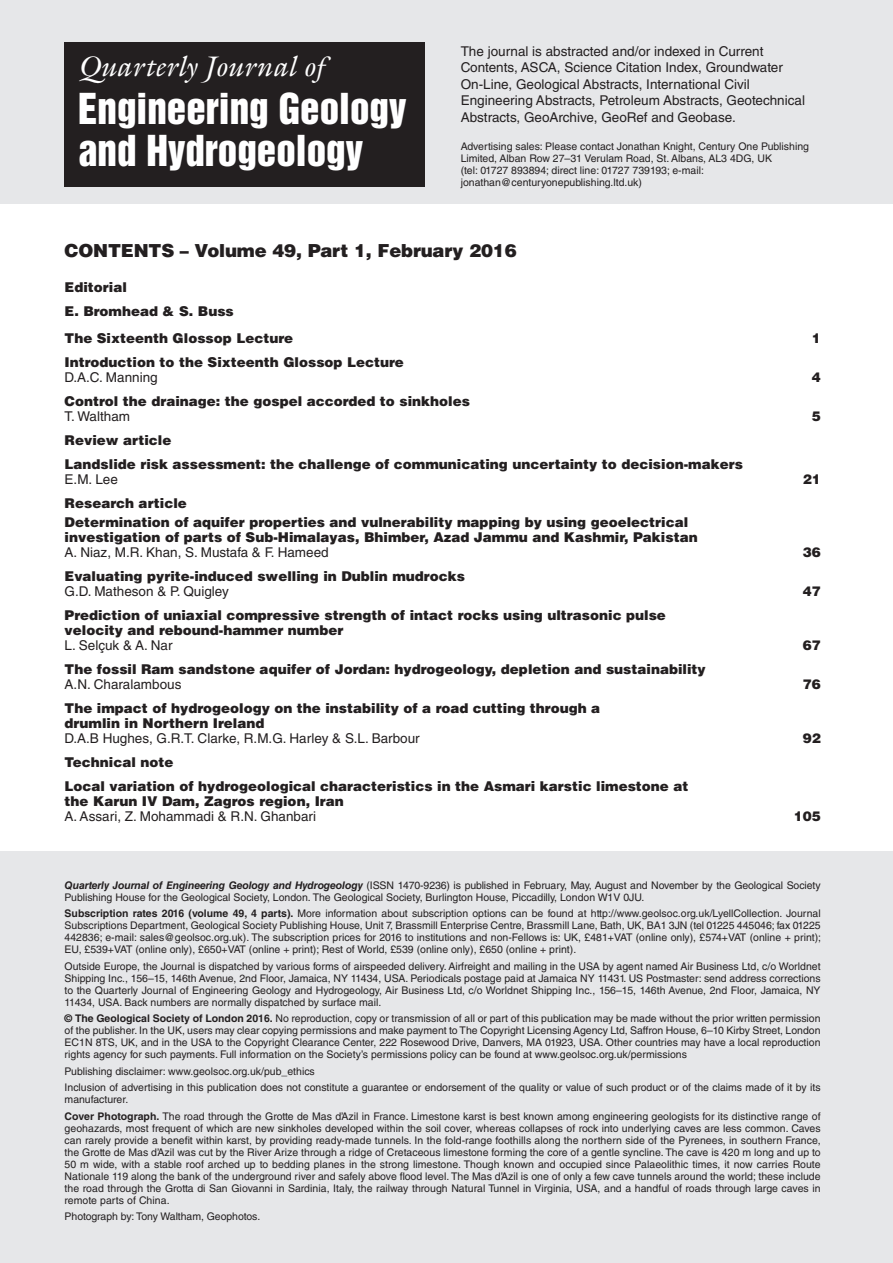
<style>
.page{position:relative;width:893px;height:1263px;background:#fff}
.page>*{position:absolute;margin:0;border:0;box-sizing:border-box;transform-origin:0 0}
.t1{font:39px/42px "Helvetica Inserat LT Std";color:#fff}
.t2{font:italic 28.5px "Galliard Std";color:#fff}
.t3{font:900 18px "Helvetica LT Std";letter-spacing:-.01em;color:#231f20}
.t4{font:900 13.5px/24px "Helvetica LT Std";color:#231f20}
.t5{font:13.5px/16.5px "Helvetica LT Std";color:#231f20}
.t6{font:10.5px/12px "Helvetica LT Std";color:#231f20}
.s1{font-weight:700;font-style:italic}
.s2{font-weight:700}
</style>
<div class="page">
<div style="left:0;top:0;width:893px;height:203px;background:#e6e7e9"></div>
<div style="left:65px;top:42px;width:360px;height:144px;background:#231f20"></div>
<div style="left:0;top:852px;width:893px;height:411px;background:#e6e7e9"></div>
<h2 class="t2" style="left:78px;top:49px;width:248px">Quarterly Journal of</h2>
<h1 class="t1" style="left:78px;top:89px;width:330px">Engineering Geology and Hydrogeology</h1>
<p class="t5" style="left:461px;top:43px;width:346px">The journal is abstracted and/or indexed in Current Contents, ASCA, Science Citation Index, Groundwater On-Line, Geological Abstracts, International Civil Engineering Abstracts, Petroleum Abstracts, Geotechnical Abstracts, GeoArchive, GeoRef and Geobase.</p>
<p class="t6" style="left:461px;top:141px;width:350px">Advertising sales: Please contact Jonathan Knight, Century One Publishing Limited, Alban Row 27–31 Verulam Road, St. Albans, AL3 4DG, UK<br>(tel: 01727 893894; direct line: 01727 739193; e-mail: jonathan@centuryonepublishing.ltd.uk)</p>
<h3 class="t3" style="left:65px;top:239px;width:454px">CONTENTS – Volume 49, Part 1, February 2016</h3>
<p class="t4" style="left:65px;top:275px;width:171px">Editorial<br>E. Bromhead &amp; S. Buss</p>
<p class="t4" style="left:65px;top:326px;width:230px">The Sixteenth Glossop Lecture</p>
<p class="t4" style="left:812px;top:326px;width:11px">1</p>
<p class="t4" style="left:65px;top:350px;width:341px">Introduction to the Sixteenth Glossop Lecture</p>
<p class="t5" style="left:65px;top:369px;width:95px">D.A.C. Manning</p>
<p class="t4" style="left:812px;top:365px;width:11px">4</p>
<p class="t4" style="left:65px;top:389px;width:407px">Control the drainage: the gospel accorded to sinkholes</p>
<p class="t5" style="left:65px;top:408px;width:67px">T. Waltham</p>
<p class="t4" style="left:812px;top:404px;width:11px">5</p>
<p class="t4" style="left:65px;top:428px;width:680px">Review article<br>Landslide risk assessment: the challenge of communicating uncertainty to decision-makers</p>
<p class="t5" style="left:65px;top:471px;width:55px">E.M. Lee</p>
<p class="t4" style="left:803px;top:467px;width:20px">21</p>
<p class="t4" style="left:65px;top:493px;width:625px;line-height:19.5px">Research article<br>Determination of aquifer properties and vulnerability mapping by using geoelectrical</p>
<p class="t4" style="left:65px;top:525px;width:635px">investigation of parts of Sub-Himalayas, Bhimber, Azad Jammu and Kashmir, Pakistan</p>
<p class="t5" style="left:65px;top:544px;width:266px">A. Niaz, M.R. Khan, S. Mustafa &amp; F. Hameed</p>
<p class="t4" style="left:803px;top:540px;width:20px">36</p>
<p class="t4" style="left:65px;top:564px;width:402px">Evaluating pyrite-induced swelling in Dublin mudrocks</p>
<p class="t5" style="left:65px;top:583px;width:166px">G.D. Matheson &amp; P. Quigley</p>
<p class="t4" style="left:803px;top:579px;width:20px">47</p>
<p class="t4" style="left:65px;top:608px;width:603px;line-height:15px">Prediction of uniaxial compressive strength of intact rocks using ultrasonic pulse velocity and rebound-hammer number</p>
<p class="t5" style="left:65px;top:637px;width:109px">L. Selçuk &amp; A. Nar</p>
<p class="t4" style="left:803px;top:633px;width:20px">67</p>
<p class="t4" style="left:65px;top:657px;width:643px">The fossil Ram sandstone aquifer of Jordan: hydrogeology, depletion and sustainability</p>
<p class="t5" style="left:65px;top:676px;width:118px">A.N. Charalambous</p>
<p class="t4" style="left:803px;top:672px;width:20px">76</p>
<p class="t4" style="left:65px;top:701px;width:537px;line-height:15px">The impact of hydrogeology on the instability of a road cutting through a drumlin in Northern Ireland</p>
<p class="t5" style="left:65px;top:730px;width:357px">D.A.B Hughes, G.R.T. Clarke, R.M.G. Harley &amp; S.L. Barbour</p>
<p class="t4" style="left:803px;top:726px;width:20px">92</p>
<p class="t4" style="left:65px;top:750px;width:625px">Technical note<br>Local variation of hydrogeological characteristics in the Asmari karstic limestone at</p>
<p class="t4" style="left:65px;top:789px;width:281px">the Karun IV Dam, Zagros region, Iran</p>
<p class="t5" style="left:65px;top:808px;width:253px">A. Assari, Z. Mohammadi &amp; R.N. Ghanbari</p>
<p class="t4" style="left:794px;top:804px;width:29px">105</p>
<p class="t6" style="left:65px;top:879px;width:758px"><span class="s1">Quarterly Journal of Engineering Geology and Hydrogeology</span> (ISSN 1470-9236) is published in February, May, August and November by the Geological Society<br>Publishing House for the Geological Society, London. The Geological Society, Burlington House, Piccadilly, London W1V 0JU.</p>
<p class="t6" style="left:65px;top:908px;width:758px;text-align:justify"><span class="s2">Subscription rates 2016 (volume 49, 4 parts).</span> More information about subscription options can be found at http://www.geolsoc.org.uk/LyellCollection. Journal Subscriptions Department, Geological Society Publishing House, Unit 7, Brassmill Enterprise Centre, Brassmill Lane, Bath, UK, BA1 3JN (tel 01225 445046; fax 01225<br>442836; e-mail: sales@geolsoc.org.uk). The subscription prices for 2016 to institutions and non-Fellows is: UK, £481+VAT (online only), £574+VAT (online + print); EU, £539+VAT (online only), £650+VAT (online + print); Rest of World, £539 (online only), £650 (online + print).</p>
<p class="t6" style="left:65px;top:960px;width:757px;text-align:justify">Outside Europe, the Journal is dispatched by various forms of airspeeded delivery. Airfreight and mailing in the USA by agent named Air Business Ltd, c/o Worldnet Shipping Inc., 156–15, 146th Avenue, 2nd Floor, Jamaica, NY 11434, USA. Periodicals postage paid at Jamaica NY 11431. US Postmaster: send address corrections to the Quarterly Journal of Engineering Geology and Hydrogeology, Air Business Ltd, c/o Worldnet Shipping Inc., 156–15, 146th Avenue, 2nd Floor, Jamaica, NY 11434, USA. Back numbers are normally dispatched by surface mail.</p>
<p class="t6" style="left:65px;top:1013px;width:757px;text-align:justify"><span class="s2">© The Geological Society of London 2016.</span> No reproduction, copy or transmission of all or part of this publication may be made without the prior written permission of the publisher. In the UK, users may clear copying permissions and make payment to The Copyright Licensing Agency Ltd, Saffron House, 6–10 Kirby Street, London EC1N 8TS, UK, and in the USA to the Copyright Clearance Center, 222 Rosewood Drive, Danvers, MA 01923, USA. Other countries may have a local reproduction rights agency for such payments. Full information on the Society’s permissions policy can be found at www.geolsoc.org.uk/permissions</p>
<p class="t6" style="left:65px;top:1063px;width:757px;line-height:16.5px">Publishing disclaimer: www.geolsoc.org.uk/pub_ethics<br>Inclusion of advertising in this publication does not constitute a guarantee or endorsement of the quality or value of such product or of the claims made of it by its</p>
<p class="t6" style="left:65px;top:1091px;width:757px;line-height:16.5px">manufacturer.<br><span class="s2">Cover Photograph.</span> The road through the Grotte de Mas d’Azil in France. Limestone karst is best known among engineering geologists for its distinctive range of</p>
<p class="t6" style="left:65px;top:1122px;width:758px;text-align:justify">geohazards, most frequent of which are new sinkholes developed within the soil cover, whereas collapses of rock into underlying caves are less common. Caves can rarely provide a benefit within karst, by providing ready-made tunnels. In the fold-range foothills along the northern side of the Pyrenees, in southern France, the Grotte de Mas d’Azil was cut by the River Arize through a ridge of Cretaceous limestone forming the core of a gentle syncline. The cave is 420 m long and up to 50 m wide, with a stable roof arched up to bedding planes in the strong limestone. Though known and occupied since Palaeolithic times, it now carries Route Nationale 119 along the bank of the underground river and safely above flood level. The Mas d’Azil is one of only a few cave tunnels around the world; these include the road through the Grotta di San Giovanni in Sardinia, Italy, the railway through Natural Tunnel in Virginia, USA, and a handful of roads through large caves in remote parts of China.</p>
<p class="t6" style="left:65px;top:1211px;width:197px">Photograph by: Tony Waltham, Geophotos.</p>
</div>
